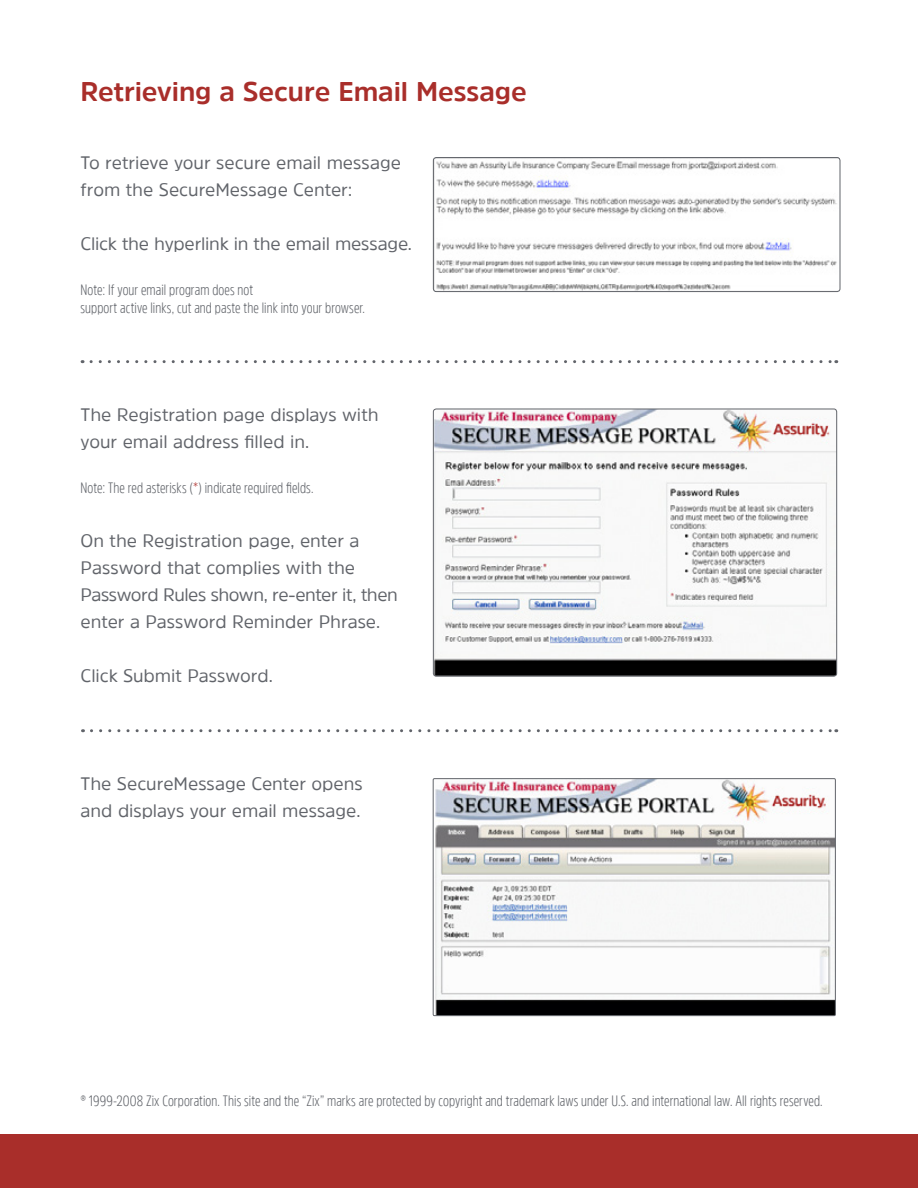
<style>
.page{position:relative;width:918px;height:1188px;background:#fff}
.page>*{position:absolute;margin:0;border:0;box-sizing:border-box;transform-origin:0 0}
.t1{font:700 27px "Amsi Pro";letter-spacing:-.005em;color:#a92e2a}
.t2{font:18px/27px "Amsi Pro";letter-spacing:-.005em;color:#61646a}
.t3{font:300 15px/18px "Amsi Pro Cond";letter-spacing:.005em;color:#61646a}
.s1{color:#ab2c29}
</style>
<div class="page">
<div style="left:0;top:1135px;width:918px;height:53px;background:#a92e2a"></div>
<svg style="left:91px;top:360px;width:746px;height:3px"></svg>
<svg style="left:91px;top:729px;width:746px;height:3px"></svg>
<img style="left:433px;top:409px;width:404px;height:267px">
<div style="left:433px;top:409px;width:404px;height:267px;border:1px solid #61646a;border-radius:3px"></div>
<img style="left:435px;top:781px;width:399px;height:233px">
<div style="left:433px;top:779px;width:403px;height:237px;border:1px solid #61646a"></div>
<img style="left:436px;top:161px;width:404px;height:131px">
<div style="left:433px;top:157px;width:407px;height:135px;border:1px solid #61646a;border-radius:3px"></div>
<h1 class="t1" style="left:81px;top:73px;width:448px">Retrieving a Secure Email Message</h1>
<p class="t2" style="left:81px;top:149px;width:322px">To retrieve your secure email message from the SecureMessage Center:</p>
<p class="t2" style="left:81px;top:230px;width:333px">Click the hyperlink in the email message.</p>
<p class="t3" style="left:81px;top:280px;width:286px">Note: If your email program does not<br>support active links, cut and paste the link into your browser.</p>
<p class="t2" style="left:81px;top:401px;width:300px">The Registration page displays with your email address filled in.</p>
<p class="t3" style="left:81px;top:478px;width:234px">Note: The red asterisks (<span class="s1">*</span>) indicate required fields.</p>
<p class="t2" style="left:81px;top:527px;width:319px">On the Registration page, enter a Password that complies with the Password Rules shown, re-enter it, then enter a Password Reminder Phrase.</p>
<p class="t2" style="left:81px;top:662px;width:194px">Click Submit Password.</p>
<p class="t2" style="left:81px;top:770px;width:284px">The SecureMessage Center opens and displays your email message.</p>
<p class="t3" style="left:80px;top:1091px;width:744px">® 1999-2008 Zix Corporation. This site and the “Zix” marks are protected by copyright and trademark laws under U.S. and international law. All rights reserved.</p>
</div>
